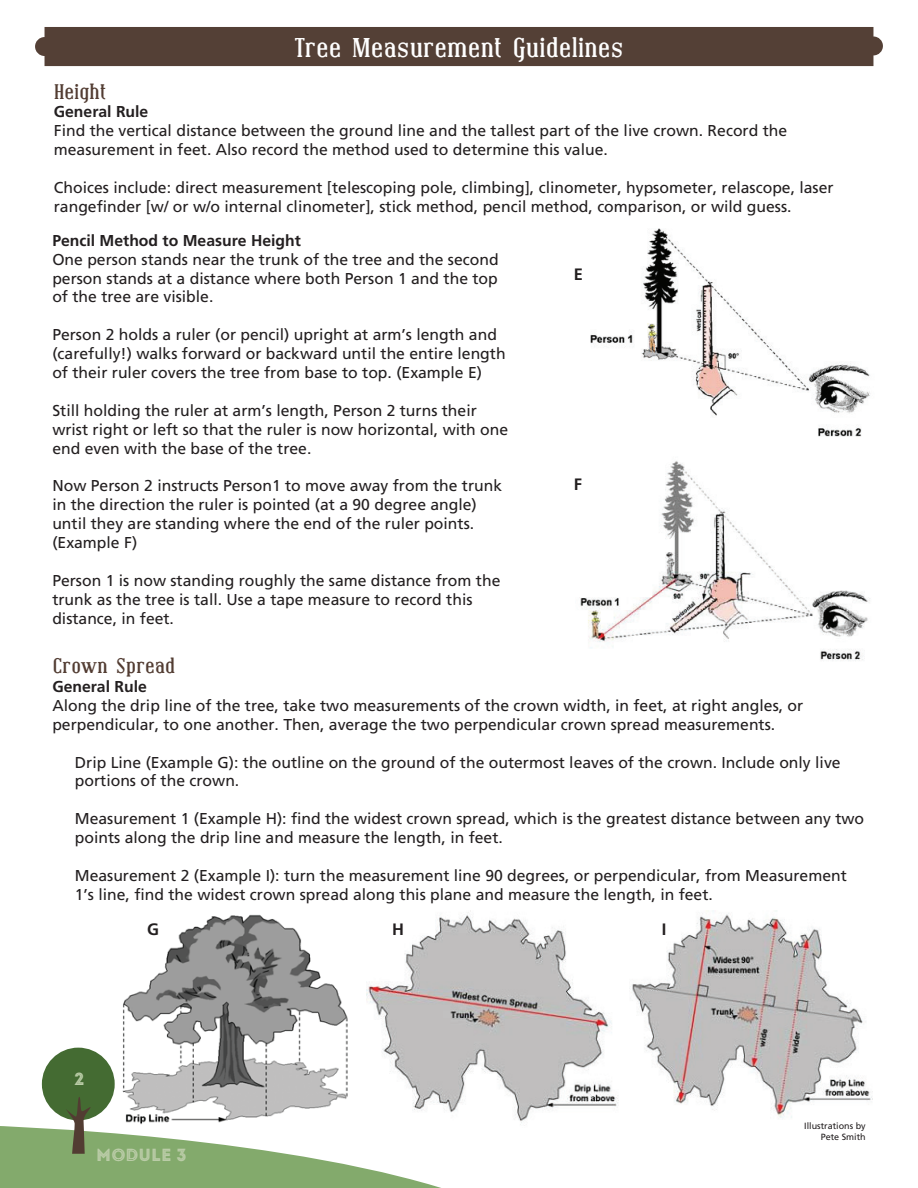
<style>
.page{position:relative;width:918px;height:1188px;background:#fff}
.page>*{position:absolute;margin:0;border:0;box-sizing:border-box;transform-origin:0 0}
.t1{font:700 27px "Covington";color:#fff}
.t2{font:700 21px "Covington";color:#523c32}
.t3{font:17.55px "Intro Inline";color:#bacca7}
.t4{font:700 16.5px "Frutiger";color:#231f20}
.t5{font:15.75px/18.9px "Frutiger";color:#231f20}
.t6{font:700 15.75px "Frutiger";color:#231f20}
.t7{font:9px/10.8px "Frutiger";color:#231f20;text-align:right}
</style>
<div class="page">
<div style="left:42px;top:1048px;width:73px;height:72px;background:#446b32;border-radius:50%"></div>
<svg style="left:0;top:1096px;width:441px;height:92px"></svg>
<img style="left:580px;top:461px;width:290px;height:200px">
<img style="left:590px;top:228px;width:280px;height:209px">
<img style="left:117px;top:914px;width:234px;height:211px">
<img style="left:366px;top:911px;width:253px;height:217px">
<img style="left:630px;top:911px;width:242px;height:207px">
<div style="left:35px;top:27px;width:848px;height:39px;background:#544036"></div>
<h1 class="t1" style="left:294px;top:34px;width:331px">Tree Measurement Guidelines</h1>
<h2 class="t2" style="left:54px;top:81px;width:54px">Height</h2>
<p class="t6" style="left:54px;top:103px;width:96px">General Rule</p>
<p class="t5" style="left:54px;top:122px;width:735px">Find the vertical distance between the ground line and the tallest part of the live crown. Record the measurement in feet. Also record the method used to determine this value.</p>
<p class="t5" style="left:54px;top:178px;width:781px">Choices include: direct measurement [telescoping pole, climbing], clinometer, hypsometer, relascope, laser rangefinder [w/ or w/o internal clinometer], stick method, pencil method, comparison, or wild guess.</p>
<p class="t6" style="left:52px;top:231px;width:250px">Pencil Method to Measure Height</p>
<p class="t5" style="left:52px;top:250px;width:448px;text-align:justify">One person stands near the trunk of the tree and the second person stands at a distance where both Person 1 and the top of the tree are visible.</p>
<p class="t5" style="left:52px;top:325px;width:455px">Person 2 holds a ruler (or pencil) upright at arm’s length and (carefully!) walks forward or backward until the entire length of their ruler covers the tree from base to top. (Example E)</p>
<p class="t5" style="left:52px;top:401px;width:457px">Still holding the ruler at arm’s length, Person 2 turns their wrist right or left so that the ruler is now horizontal, with one end even with the base of the tree.</p>
<p class="t5" style="left:52px;top:477px;width:451px">Now Person 2 instructs Person1 to move away from the trunk in the direction the ruler is pointed (at a 90 degree angle) until they are standing where the end of the ruler points. (Example F)</p>
<p class="t5" style="left:52px;top:571px;width:450px">Person 1 is now standing roughly the same distance from the trunk as the tree is tall. Use a tape measure to record this distance, in feet.</p>
<p class="t4" style="left:574px;top:265px;width:11px">E</p>
<p class="t4" style="left:574px;top:475px;width:10px">F</p>
<h2 class="t2" style="left:52px;top:655px;width:124px">Crown Spread</h2>
<p class="t6" style="left:52px;top:677px;width:96px">General Rule</p>
<p class="t5" style="left:52px;top:696px;width:752px">Along the drip line of the tree, take two measurements of the crown width, in feet, at right angles, or perpendicular, to one another. Then, average the two perpendicular crown spread measurements.</p>
<p class="t5" style="left:75px;top:753px;width:767px">Drip Line (Example G): the outline on the ground of the outermost leaves of the crown. Include only live portions of the crown.</p>
<p class="t5" style="left:75px;top:809px;width:791px">Measurement 1 (Example H): find the widest crown spread, which is the greatest distance between any two points along the drip line and measure the length, in feet.</p>
<p class="t5" style="left:75px;top:866px;width:773px">Measurement 2 (Example I): turn the measurement line 90 degrees, or perpendicular, from Measurement<br>1’s line, find the widest crown spread along this plane and measure the length, in feet.</p>
<p class="t4" style="left:147px;top:919px;width:13px">G</p>
<p class="t4" style="left:392px;top:919px;width:13px">H</p>
<p class="t4" style="left:662px;top:919px;width:6px">I</p>
<p class="t3" style="left:75px;top:1069px;width:11px">2</p>
<p class="t3" style="left:96px;top:1144px;width:92px">MODULE 3</p>
<p class="t7" style="left:804px;top:1120px;width:63px">Illustrations by<br>Pete Smith</p>
</div>
